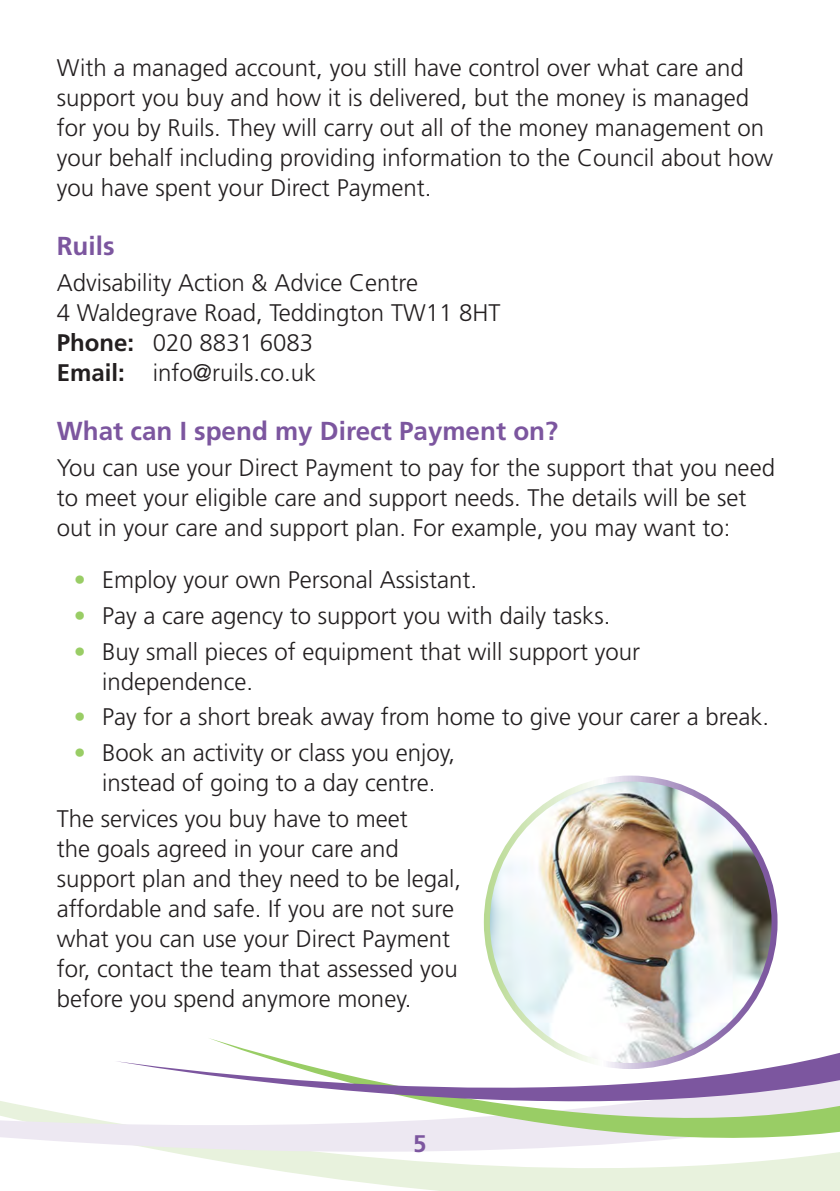
<style>
.page{position:relative;width:840px;height:1191px;background:#fff}
.page>*{position:absolute;margin:0;border:0;box-sizing:border-box;transform-origin:0 0}
.sub_heads{font:700 26px "Frutiger";color:#7c569f}
.sub_heads_Blue{font:700 26px "Frutiger";color:#7c569f}
.Body_text{font:300 24px/30px "Frutiger";color:#231f20}
.t1{font:700 24px "Frutiger";color:#7c569f}
.s1{font-weight:700}
.s2{color:#99cd65}
</style>
<div class="page">
<svg style="left:0;top:1101px;width:839px;height:90px"></svg>
<svg style="left:208px;top:1037px;width:631px;height:137px"></svg>
<svg style="left:115px;top:1047px;width:724px;height:93px"></svg>
<img style="left:486px;top:778px;width:288px;height:288px;border-radius:144px">
<p class="Body_text" style="left:57px;top:52px;width:717px">With a managed account, you still have control over what care and support you buy and how it is delivered, but the money is managed for you by Ruils. They will carry out all of the money management on your behalf including providing information to the Council about how you have spent your Direct Payment.</p>
<p class="sub_heads_Blue" style="left:57px;top:231px;width:59px">Ruils</p>
<p class="Body_text" style="left:57px;top:267px;width:445px">Advisability Action &amp; Advice Centre<br>4 Waldegrave Road, Teddington TW11 8HT<br><span class="s1">Phone:</span> 020 8831 6083<br><span class="s1">Email:</span> info@ruils.co.uk</p>
<p class="sub_heads" style="left:57px;top:416px;width:502px">What can I spend my Direct Payment on?</p>
<p class="Body_text" style="left:57px;top:452px;width:719px">You can use your Direct Payment to pay for the support that you need to meet your eligible care and support needs. The details will be set out in your care and support plan. For example, you may want to:</p>
<p class="Body_text" style="left:74px;top:565px;width:405px"><span class="s2">•</span> Employ your own Personal Assistant.</p>
<p class="Body_text" style="left:74px;top:601px;width:537px"><span class="s2">•</span> Pay a care agency to support you with daily tasks.</p>
<p class="Body_text" style="left:102px;top:636px;width:539px;text-indent:-28px"><span class="s2">•</span> Buy small pieces of equipment that will support your independence.</p>
<p class="Body_text" style="left:74px;top:702px;width:696px"><span class="s2">•</span> Pay for a short break away from home to give your carer a break.</p>
<p class="Body_text" style="left:74px;top:738px;width:382px;text-align:center"><span class="s2">•</span> Book an activity or class you enjoy, instead of going to a day centre.</p>
<p class="Body_text" style="left:57px;top:803px;width:406px">The services you buy have to meet<br>the goals agreed in your care and support plan and they need to be legal, affordable and safe. If you are not sure what you can use your Direct Payment for, contact the team that assessed you before you spend anymore money.</p>
<p class="t1" style="left:413px;top:1130px;width:15px">5</p>
</div>
